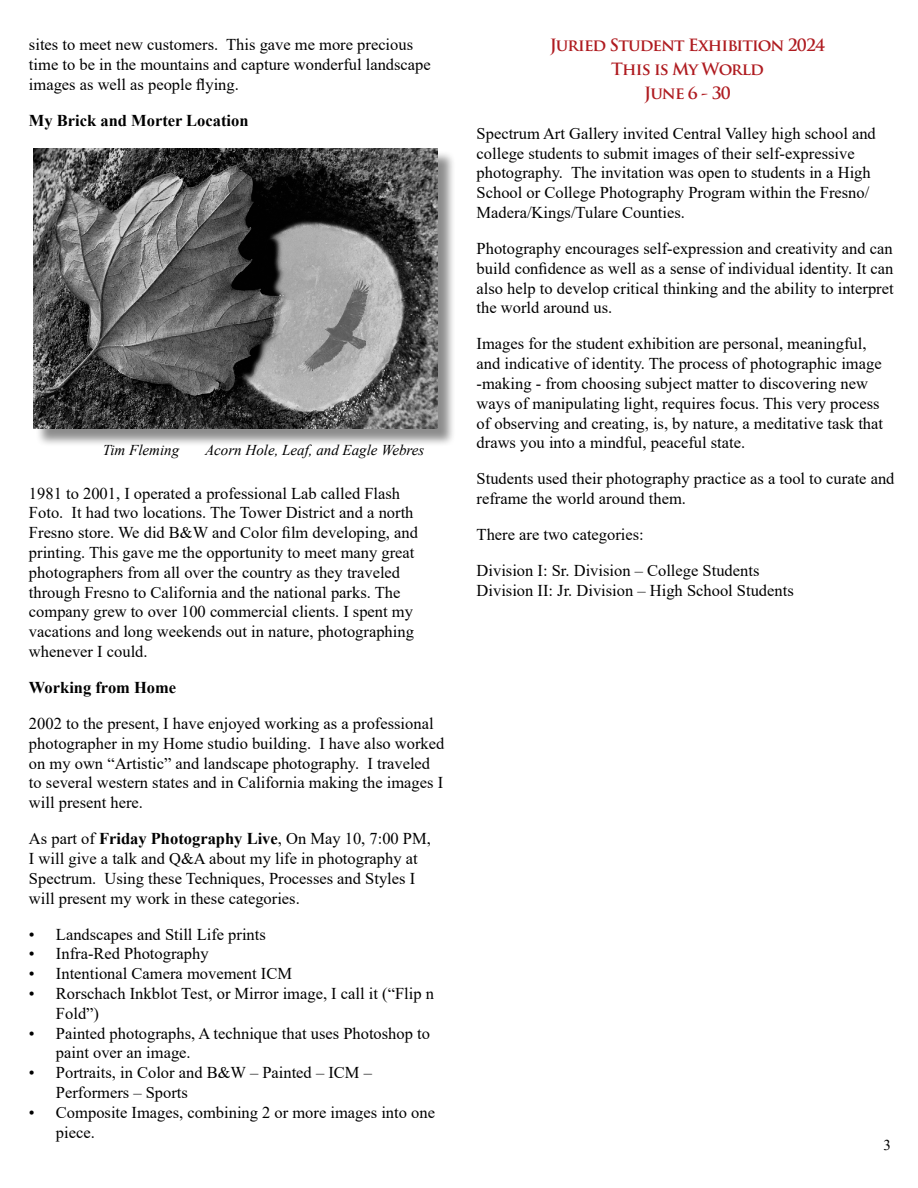
<style>
.page{position:relative;width:918px;height:1188px;background:#fff}
.page>*{position:absolute;margin:0;border:0;box-sizing:border-box;transform-origin:0 0}
.t1{font:16.5px/19.8px "Times New Roman";color:#000}
.t2{font:700 16.5px/24px "Trajan Pro";letter-spacing:-.05em;color:#af1b20;text-align:center}
.t3{font:700 16.5px "Times New Roman";color:#000}
.t4{font:italic 15px "Times New Roman";color:#000}
.t5{font:15px "Times New Roman";color:#000}
.s1{font-weight:700}
</style>
<div class="page">
<div style="left:36px;top:150px;width:420px;height:297px;background:#000;opacity:.45"></div>
<img style="left:33px;top:148px;width:405px;height:280px">
<p class="t1" style="left:29px;top:34px;width:403px">sites to meet new customers. This gave me more precious time to be in the mountains and capture wonderful landscape images as well as people flying.</p>
<p class="t3" style="left:29px;top:108px;width:221px">My Brick and Morter Location</p>
<p class="t4" style="left:103px;top:439px;width:78px">Tim Fleming</p>
<p class="t4" style="left:205px;top:439px;width:221px">Acorn Hole, Leaf, and Eagle Webres</p>
<p class="t1" style="left:29px;top:483px;width:391px">1981 to 2001, I operated a professional Lab called Flash Foto. It had two locations. The Tower District and a north Fresno store. We did B&amp;W and Color film developing, and printing. This gave me the opportunity to meet many great photographers from all over the country as they traveled through Fresno to California and the national parks. The company grew to over 100 commercial clients. I spent my vacations and long weekends out in nature, photographing whenever I could.</p>
<p class="t3" style="left:29px;top:676px;width:149px">Working from Home</p>
<p class="t1" style="left:29px;top:713px;width:417px">2002 to the present, I have enjoyed working as a professional photographer in my Home studio building. I have also worked on my own “Artistic” and landscape photography. I traveled to several western states and in California making the images I will present here.</p>
<p class="t1" style="left:29px;top:828px;width:403px">As part of <span class="s1">Friday Photography Live</span>, On May 10, 7:00 PM, I will give a talk and Q&amp;A about my life in photography at Spectrum. Using these Techniques, Processes and Styles I will present my work in these categories.</p>
<p class="t1" style="left:29px;top:924px;width:238px">• Landscapes and Still Life prints</p>
<p class="t1" style="left:29px;top:943px;width:181px">• Infra-Red Photography</p>
<p class="t1" style="left:29px;top:963px;width:265px">• Intentional Camera movement ICM</p>
<p class="t1" style="left:56px;top:983px;width:379px;text-indent:-27px">• Rorschach Inkblot Test, or Mirror image, I call it (“Flip n<br>Fold”)</p>
<p class="t1" style="left:56px;top:1023px;width:375px;text-indent:-27px">• Painted photographs, A technique that uses Photoshop to paint over an image.</p>
<p class="t1" style="left:56px;top:1062px;width:317px;text-indent:-27px">• Portraits, in Color and B&amp;W – Painted – ICM –<br>Performers – Sports</p>
<p class="t1" style="left:56px;top:1102px;width:381px;text-indent:-27px">• Composite Images, combining 2 or more images into one piece.</p>
<p class="t2" style="left:550px;top:33px;width:277px">Juried Student Exhibition 2024<br>This is My World<br>June 6 - 30</p>
<p class="t1" style="left:477px;top:123px;width:401px">Spectrum Art Gallery invited Central Valley high school and college students to submit images of their self-expressive photography. The invitation was open to students in a High School or College Photography Program within the Fresno/ Madera/Kings/Tulare Counties.</p>
<p class="t1" style="left:477px;top:238px;width:419px;text-align:justify">Photography encourages self-expression and creativity and can build confidence as well as a sense of individual identity. It can also help to develop critical thinking and the ability to interpret the world around us.</p>
<p class="t1" style="left:477px;top:334px;width:408px">Images for the student exhibition are personal, meaningful, and indicative of identity. The process of photographic image -making - from choosing subject matter to discovering new ways of manipulating light, requires focus. This very process of observing and creating, is, by nature, a meditative task that draws you into a mindful, peaceful state.</p>
<p class="t1" style="left:477px;top:469px;width:419px">Students used their photography practice as a tool to curate and reframe the world around them.</p>
<p class="t1" style="left:477px;top:516px;width:284px;line-height:36px">There are two categories:<br>Division I: Sr. Division – College Students</p>
<p class="t1" style="left:477px;top:580px;width:319px">Division II: Jr. Division – High School Students</p>
<p class="t5" style="left:884px;top:1135px;width:9px">3</p>
</div>
